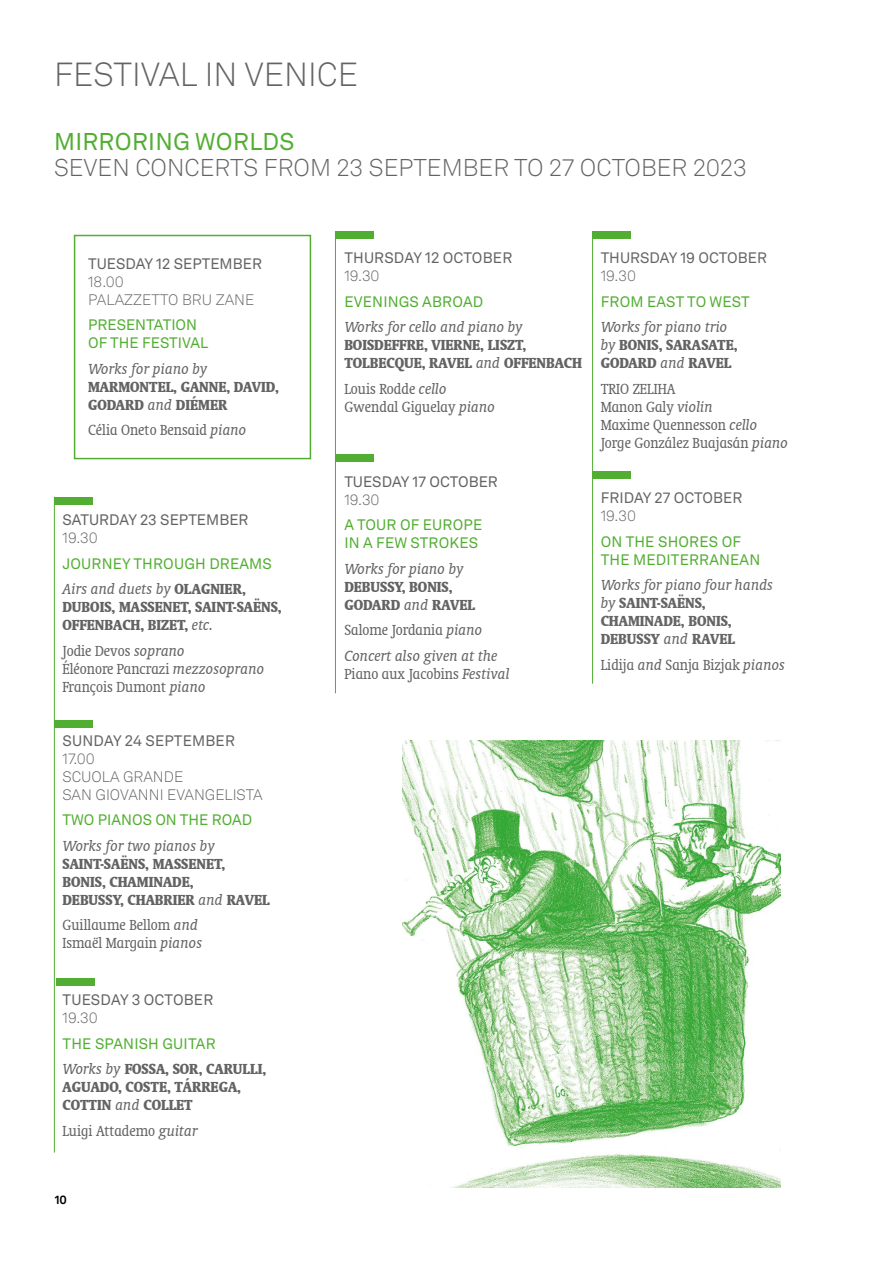
<style>
.page{position:relative;width:893px;height:1263px;background:#fff}
.page>*{position:absolute;margin:0;border:0;box-sizing:border-box;transform-origin:0 0}
.t1{font:300 33px "Akkurat LL";color:#646363}
.t2{font:300 24px "Akkurat LL";color:#646363}
.t3{font:24px "Akkurat LL";letter-spacing:.01em;color:#52ae32}
.t4{font:700 condensed 16.5px/18px "Oranda BT";color:#646363}
.t5{font:condensed 16.5px/18px "Oranda BT";color:#646363}
.t6{font:italic 16.5px/25.5px "Oranda BT";color:#646363}
.t7{font:700 condensed 16.5px/18px "Oranda BT";color:#656664}
.t8{font:italic 16.5px "Oranda BT";color:#656463}
.t9{font:15px/18px "Akkurat LL";letter-spacing:.01em;color:#52ae32}
.t10{font:15px "Akkurat LL";color:#646363}
.t11{font:300 15px/18px "Akkurat LL";color:#646363}
.t12{font:15px "Akkurat LL";color:#656563}
.t13{font:300 15px/18px "Akkurat LL";color:#656563}
.t14{font:700 12px "Akkurat LL";color:#000}
.s1{font-weight:400;font-style:italic;font-stretch:normal}
.s2{font-style:italic;font-stretch:normal}
.s3{font-style:normal;font-stretch:condensed}
.s4{font-weight:400;font-style:italic;font-stretch:normal;color:#656463}
.s5{font-weight:400;font-style:italic;font-stretch:normal;color:#646363}
</style>
<div class="page">
<div style="left:56px;top:979px;width:39px;height:7px;background:#52ae32"></div>
<hr style="left:54px;top:497px;width:1px;height:655px;background:#52ae32">
<div style="left:54px;top:497px;width:39px;height:7px;background:#52ae32"></div>
<div style="left:74px;top:235px;width:237px;height:224px;border:2px solid #52ae32"></div>
<hr style="left:335px;top:231px;width:1px;height:462px;background:#52ae32">
<div style="left:335px;top:454px;width:39px;height:7px;background:#52ae32"></div>
<div style="left:54px;top:720px;width:39px;height:8px;background:#52ae32"></div>
<div style="left:335px;top:231px;width:39px;height:7px;background:#52ae32"></div>
<img style="left:402px;top:740px;width:379px;height:447px">
<hr style="left:592px;top:231px;width:1px;height:453px;background:#52ae32">
<div style="left:592px;top:471px;width:39px;height:7px;background:#52ae32"></div>
<div style="left:592px;top:231px;width:39px;height:7px;background:#52ae32"></div>
<h1 class="t1" style="left:54px;top:51px;width:305px">FESTIVAL IN VENICE</h1>
<h2 class="t3" style="left:54px;top:124px;width:242px">MIRRORING WORLDS</h2>
<h2 class="t2" style="left:54px;top:151px;width:694px">SEVEN CONCERTS FROM 23 SEPTEMBER TO 27 OCTOBER 2023</h2>
<p class="t10" style="left:88px;top:252px;width:175px">TUESDAY 12 SEPTEMBER</p>
<p class="t13" style="left:88px;top:272px;width:168px">18.00<br>PALAZZETTO BRU ZANE</p>
<p class="t9" style="left:88px;top:315px;width:122px">PRESENTATION<br>OF THE FESTIVAL</p>
<p class="t8" style="left:88px;top:359px;width:121px">Works for piano by</p>
<p class="t4" style="left:88px;top:377px;width:192px">MARMONTEL, GANNE, DAVID,<br>GODARD <span class="s1">and</span> DIÉMER</p>
<p class="t5" style="left:88px;top:421px;width:160px">Célia Oneto Bensaid <span class="s2">piano</span></p>
<p class="t10" style="left:63px;top:509px;width:188px">SATURDAY 23 SEPTEMBER</p>
<p class="t11" style="left:63px;top:529px;width:37px">19.30</p>
<p class="t9" style="left:63px;top:554px;width:211px">JOURNEY THROUGH DREAMS</p>
<p class="t4" style="left:63px;top:580px;width:220px"><span class="s1">Airs and duets by</span> OLAGNIER,<br>DUBOIS, MASSENET, SAINT-SAËNS,<br>OFFENBACH, BIZET, <span class="s1">etc.</span></p>
<p class="t5" style="left:63px;top:641px;width:203px">Jodie Devos <span class="s2">soprano<br></span>Éléonore Pancrazi <span class="s2">mezzosoprano<br></span>François Dumont <span class="s2">piano</span></p>
<p class="t10" style="left:63px;top:729px;width:174px">SUNDAY 24 SEPTEMBER</p>
<p class="t11" style="left:63px;top:749px;width:202px">17.00<br>SCUOLA GRANDE<br>SAN GIOVANNI EVANGELISTA</p>
<p class="t9" style="left:63px;top:810px;width:191px">TWO PIANOS ON THE ROAD</p>
<p class="t8" style="left:63px;top:836px;width:154px">Works for two pianos by</p>
<p class="t4" style="left:63px;top:854px;width:209px">SAINT-SAËNS, MASSENET,<br>BONIS, CHAMINADE,<br>DEBUSSY, CHABRIER <span class="s1">and</span> RAVEL</p>
<p class="t5" style="left:63px;top:916px;width:141px">Guillaume Bellom <span class="s2">and<br></span>Ismaël Margain <span class="s2">pianos</span></p>
<p class="t10" style="left:63px;top:989px;width:152px">TUESDAY 3 OCTOBER</p>
<p class="t11" style="left:63px;top:1009px;width:37px">19.30</p>
<p class="t9" style="left:63px;top:1034px;width:155px">THE SPANISH GUITAR</p>
<p class="t4" style="left:63px;top:1060px;width:205px"><span class="s1">Works by</span> FOSSA, SOR, CARULLI,<br>AGUADO, COSTE, TÁRREGA,<br>COTTIN <span class="s1">and</span> COLLET</p>
<p class="t5" style="left:63px;top:1121px;width:137px">Luigi Attademo <span class="s2">guitar</span></p>
<p class="t14" style="left:55px;top:1190px;width:14px">10</p>
<p class="t10" style="left:344px;top:247px;width:169px">THURSDAY 12 OCTOBER</p>
<p class="t11" style="left:344px;top:267px;width:37px">19.30</p>
<p class="t9" style="left:344px;top:292px;width:140px">EVENINGS ABROAD</p>
<p class="t6" style="left:344px;top:314px;width:180px">Works for cello and piano by</p>
<p class="t4" style="left:344px;top:336px;width:239px">BOISDEFFRE, VIERNE, LISZT,<br>TOLBECQUE, RAVEL <span class="s1">and</span> OFFENBACH</p>
<p class="t5" style="left:344px;top:380px;width:152px">Louis Rodde <span class="s2">cello<br></span>Gwendal Giguelay <span class="s2">piano</span></p>
<p class="t10" style="left:344px;top:470px;width:155px">TUESDAY 17 OCTOBER</p>
<p class="t11" style="left:344px;top:490px;width:37px">19.30</p>
<p class="t9" style="left:344px;top:515px;width:139px">A TOUR OF EUROPE<br>IN A FEW STROKES</p>
<p class="t6" style="left:344px;top:556px;width:121px">Works for piano by</p>
<p class="t4" style="left:344px;top:577px;width:132px">DEBUSSY, BONIS,<br>GODARD <span class="s1">and</span> RAVEL</p>
<p class="t6" style="left:344px;top:617px;width:155px"><span class="s3">Salome Jordania</span> piano<br>Concert also given at the</p>
<p class="t5" style="left:344px;top:664px;width:167px">Piano aux Jacobins <span class="s2">Festival</span></p>
<p class="t12" style="left:601px;top:247px;width:168px">THURSDAY 19 OCTOBER</p>
<p class="t11" style="left:601px;top:266px;width:37px">19.30</p>
<p class="t9" style="left:601px;top:292px;width:151px">FROM EAST TO WEST</p>
<p class="t4" style="left:601px;top:318px;width:138px"><span class="s4">Works for piano trio by</span> BONIS, SARASATE,<br>GODARD <span class="s1">and</span> RAVEL</p>
<p class="t5" style="left:601px;top:379px;width:189px">TRIO ZELIHA<br>Manon Galy <span class="s2">violin<br></span>Maxime Quennesson <span class="s2">cello<br></span>Jorge González Buajasán <span class="s2">piano</span></p>
<p class="t12" style="left:601px;top:487px;width:143px">FRIDAY 27 OCTOBER</p>
<p class="t11" style="left:601px;top:506px;width:37px">19.30</p>
<p class="t9" style="left:601px;top:532px;width:161px">ON THE SHORES OF<br>THE MEDITERRANEAN</p>
<p class="t7" style="left:601px;top:576px;width:174px"><span class="s4">Works for piano four hands by</span> SAINT-SAËNS,<br>CHAMINADE, BONIS,<br>DEBUSSY <span class="s5">and</span> RAVEL</p>
<p class="t5" style="left:601px;top:655px;width:186px">Lidija <span class="s2">and</span> Sanja Bizjak <span class="s2">pianos</span></p>
</div>
